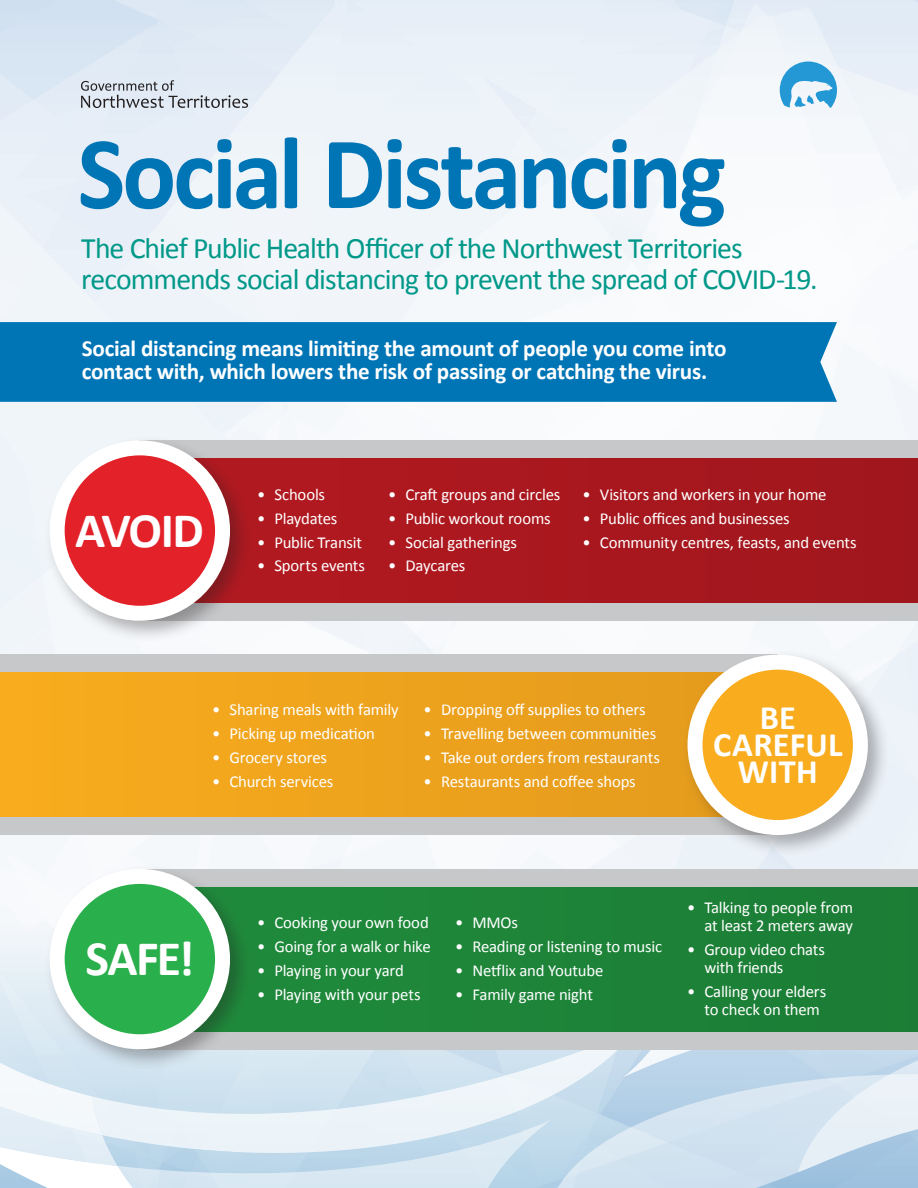
<style>
.page{position:relative;width:918px;height:1188px;background:#fff}
.page>*{position:absolute;margin:0;border:0;box-sizing:border-box;transform-origin:0 0}
.t1{font:700 103.95px "Calibri";letter-spacing:-.035em;color:#0075b6}
.t2{font:700 49.8px "Calibri";letter-spacing:-.035em;color:#fff}
.t3{font:700 34.35px/27.3px "Calibri";letter-spacing:.005em;color:#fff;text-align:center}
.t4{font:29.7px/31.3px "Calibri";letter-spacing:-.035em;color:#009889}
.t5{font:700 23.1px/23.1px "Calibri";letter-spacing:-.01em;color:#fff}
.t6{font:16.65px/18px "Calibri";letter-spacing:-.01em;color:#fff}
</style>
<div class="page">
<svg style="left:551px;top:1116px;width:179px;height:72px;background:#d0e1ef"></svg>
<div style="left:730px;top:1116px;width:61px;height:72px;background:#cfe0ee"></div>
<svg style="left:635px;top:1049px;width:156px;height:67px;background:#c3d9eb"></svg>
<svg style="left:551px;top:1049px;width:84px;height:130px;background:#ccdfee"></svg>
<svg style="left:791px;top:1049px;width:127px;height:139px;background:#c9dcec"></svg>
<svg style="left:0;top:978px;width:551px;height:210px;background:#d9e8f2"></svg>
<svg style="left:780px;top:61px;width:57px;height:47px"></svg>
<div style="left:0;top:322px;width:837px;height:80px;background:#0075b6"></div>
<div style="left:140px;top:440px;width:778px;height:181px;background:#c7c8ca"></div>
<div style="left:140px;top:869px;width:778px;height:180px;background:#c7c8ca"></div>
<div style="left:0;top:655px;width:778px;height:180px;background:#c7c8ca"></div>
<div style="left:140px;top:458px;width:778px;height:145px;background:#a9181e"></div>
<div style="left:140px;top:887px;width:778px;height:144px;background:#1d8338"></div>
<div style="left:0;top:672px;width:778px;height:145px;background:#efa41d"></div>
<div style="left:45px;top:435px;width:207px;height:208px;background:#231f20;opacity:.34"></div>
<div style="left:57px;top:448px;width:166px;height:165px;background:#e22129;border-radius:50%"></div>
<div style="left:50px;top:440px;width:180px;height:181px;border:15px solid #fff;border-radius:50%"></div>
<div style="left:45px;top:864px;width:207px;height:207px;background:#231f20;opacity:.34"></div>
<div style="left:57px;top:876px;width:166px;height:166px;background:#29af4b;border-radius:50%"></div>
<div style="left:50px;top:869px;width:180px;height:180px;border:15px solid #fff;border-radius:50%"></div>
<div style="left:682px;top:650px;width:208px;height:207px;background:#231f20;opacity:.34"></div>
<div style="left:695px;top:662px;width:165px;height:166px;background:#f8ac1e;border-radius:50%"></div>
<div style="left:688px;top:655px;width:180px;height:180px;border:15px solid #fff;border-radius:50%"></div>
<svg style="left:81px;top:80px;width:167px;height:28px;background:#c1c8d0"></svg>
<h1 class="t1" style="left:78px;top:107px;width:650px">Social Distancing</h1>
<h3 class="t4" style="left:81px;top:233px;width:738px">The Chief Public Health Officer of the Northwest Territories recommends social distancing to prevent the spread of COVID-19.</h3>
<h3 class="t5" style="left:82px;top:336px;width:646px">Social distancing means limiting the amount of people you come into contact with, which lowers the risk of passing or catching the virus.</h3>
<h2 class="t2" style="left:75px;top:498px;width:130px">AVOID</h2>
<p class="t6" style="left:257px;top:486px;width:70px">• Schools</p>
<p class="t6" style="left:257px;top:509px;width:82px">• Playdates</p>
<p class="t6" style="left:257px;top:533px;width:107px">• Public Transit</p>
<p class="t6" style="left:257px;top:557px;width:110px">• Sports events</p>
<p class="t6" style="left:388px;top:485px;width:174px">• Craft groups and circles</p>
<p class="t6" style="left:388px;top:509px;width:164px">• Public workout rooms</p>
<p class="t6" style="left:388px;top:533px;width:130px">• Social gatherings</p>
<p class="t6" style="left:388px;top:557px;width:79px">• Daycares</p>
<p class="t6" style="left:583px;top:486px;width:245px">• Visitors and workers in your home</p>
<p class="t6" style="left:583px;top:509px;width:209px">• Public offices and businesses</p>
<p class="t6" style="left:583px;top:533px;width:276px">• Community centres, feasts, and events</p>
<p class="t6" style="left:212px;top:701px;width:188px">• Sharing meals with family</p>
<p class="t6" style="left:212px;top:725px;width:164px">• Picking up medication</p>
<p class="t6" style="left:212px;top:749px;width:116px">• Grocery stores</p>
<p class="t6" style="left:212px;top:772px;width:123px">• Church services</p>
<p class="t6" style="left:424px;top:701px;width:224px">• Dropping off supplies to others</p>
<p class="t6" style="left:424px;top:725px;width:234px">• Travelling between communities</p>
<p class="t6" style="left:424px;top:749px;width:238px">• Take out orders from restaurants</p>
<p class="t6" style="left:424px;top:772px;width:214px">• Restaurants and coffee shops</p>
<h3 class="t3" style="left:713px;top:704px;width:131px">BE<br>CAREFUL<br>WITH</h3>
<h2 class="t2" style="left:86px;top:927px;width:110px">SAFE!</h2>
<p class="t6" style="left:257px;top:914px;width:173px">• Cooking your own food</p>
<p class="t6" style="left:257px;top:938px;width:175px">• Going for a walk or hike</p>
<p class="t6" style="left:257px;top:962px;width:148px">• Playing in your yard</p>
<p class="t6" style="left:257px;top:985px;width:165px">• Playing with your pets</p>
<p class="t6" style="left:455px;top:914px;width:64px">• MMOs</p>
<p class="t6" style="left:455px;top:938px;width:209px">• Reading or listening to music</p>
<p class="t6" style="left:455px;top:962px;width:150px">• Netflix and Youtube</p>
<p class="t6" style="left:455px;top:985px;width:139px">• Family game night</p>
<p class="t6" style="left:687px;top:899px;width:168px;text-align:right">• Talking to people from at least 2 meters away</p>
<p class="t6" style="left:704px;top:941px;width:122px;text-indent:-17px">• Group video chats with friends</p>
<p class="t6" style="left:704px;top:983px;width:123px;text-indent:-17px">• Calling your elders to check on them</p>
</div>
